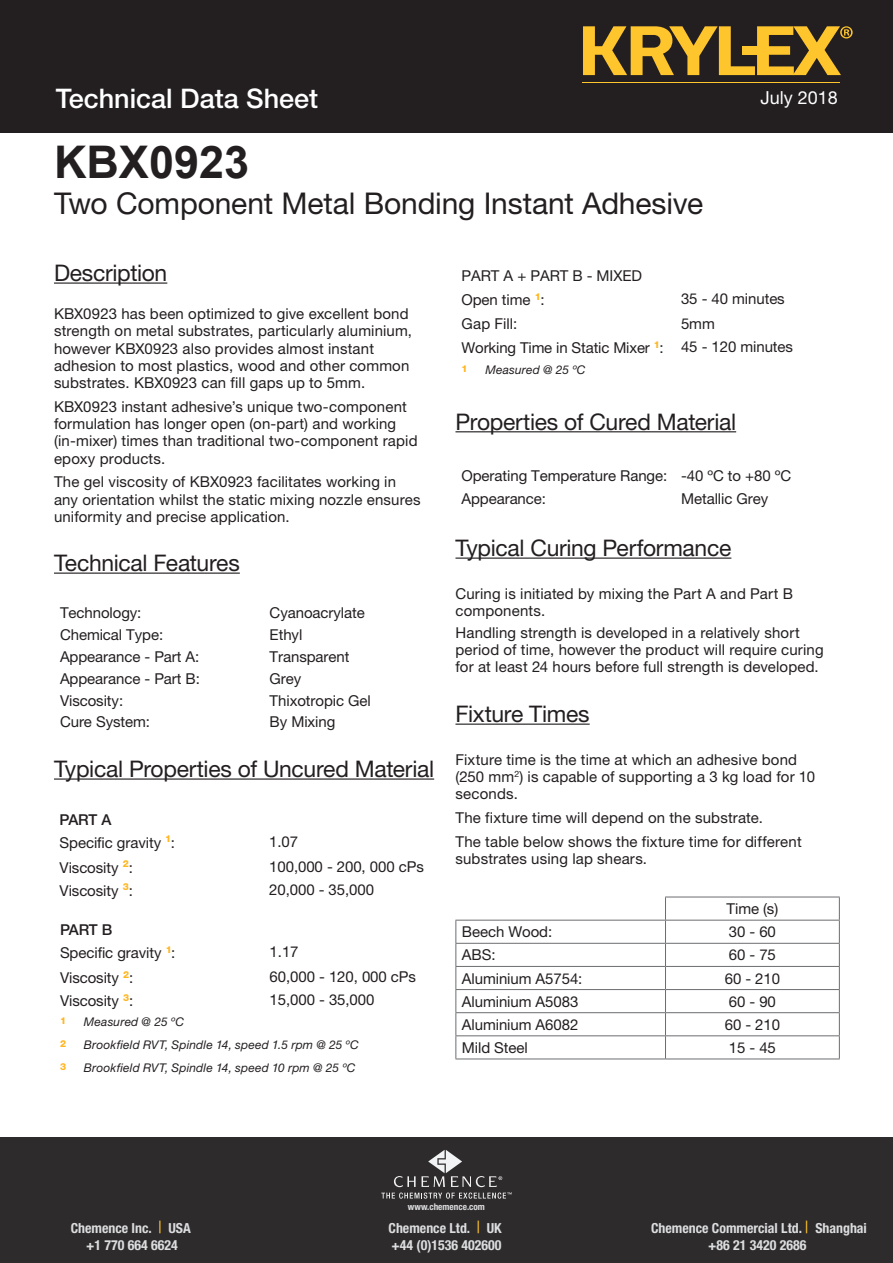
<style>
.page{position:relative;width:893px;height:1263px;background:#fff}
.page>*{position:absolute;margin:0;border:0;box-sizing:border-box;transform-origin:0 0}
.t1{font:700 45px "Arial";color:#231f20}
.t2{font:30px "Helvetica Neue LT Pro";letter-spacing:-.005em;color:#231f20}
.t3{font:500 27px "Helvetica Neue LT Pro";color:#fff}
.Column{font:22.8px "Helvetica Neue LT Pro";letter-spacing:-.015em;color:#231f20}
.t4{font:18px "Helvetica Neue LT Pro";color:#fff}
.Column-2{font:15px/17.2px "Helvetica Neue LT Pro";letter-spacing:.005em;color:#231f20}
.Column-3{font:500 15px "Helvetica Neue LT Pro";letter-spacing:-.025em;color:#231f20}
.t5{font:700 condensed 13.95px "Helvetica Neue LT Pro";color:#dcdddf}
.Notes{font:italic 12px "Helvetica Neue LT Pro";letter-spacing:.015em;color:#231f20}
.Column-4{font:800 9.6px "Helvetica Neue LT Pro";color:#ffb620}
.t6{font:700 condensed 9.3px "Helvetica Neue LT Pro";color:#dcdddf}
.s1{font-weight:400;font-size:16.95px;color:#ffc52d}
</style>
<div class="page">
<div style="left:0;top:0;width:893px;height:132px;background:#231f20"></div>
<svg style="left:583px;top:26px;width:270px;height:49px"></svg>
<div style="left:743px;top:46px;width:18px;height:9px;background:#ffc52d"></div>
<hr style="left:583px;top:83px;width:257px;height:1px;background:#ffc52d">
<hr style="left:54px;top:282px;width:113px;height:2px;background:#231f20">
<hr style="left:54px;top:572px;width:186px;height:2px;background:#231f20">
<hr style="left:54px;top:778px;width:380px;height:2px;background:#231f20">
<hr style="left:455px;top:431px;width:281px;height:1px;background:#231f20">
<hr style="left:455px;top:557px;width:276px;height:2px;background:#231f20">
<hr style="left:455px;top:723px;width:135px;height:2px;background:#231f20">
<hr style="left:455px;top:920px;width:210px;height:1px;background:#6c6d70">
<hr style="left:665px;top:920px;width:175px;height:1px;background:#6c6d70">
<hr style="left:455px;top:943px;width:210px;height:1px;background:#6c6d70">
<hr style="left:665px;top:943px;width:175px;height:1px;background:#6c6d70">
<hr style="left:455px;top:966px;width:210px;height:1px;background:#6c6d70">
<hr style="left:665px;top:966px;width:175px;height:1px;background:#6c6d70">
<hr style="left:455px;top:989px;width:210px;height:1px;background:#6c6d70">
<hr style="left:665px;top:989px;width:175px;height:1px;background:#6c6d70">
<hr style="left:455px;top:1012px;width:210px;height:1px;background:#6c6d70">
<hr style="left:665px;top:1012px;width:175px;height:1px;background:#6c6d70">
<hr style="left:455px;top:1035px;width:210px;height:1px;background:#6c6d70">
<svg style="left:455px;top:920px;width:1px;height:138px"></svg>
<hr style="left:665px;top:1035px;width:175px;height:1px;background:#6c6d70">
<hr style="left:455px;top:1058px;width:210px;height:1px;background:#6c6d70">
<hr style="left:665px;top:1058px;width:175px;height:1px;background:#6c6d70">
<hr style="left:665px;top:897px;width:175px;height:1px;background:#6c6d70">
<svg style="left:665px;top:897px;width:1px;height:161px"></svg>
<svg style="left:839px;top:897px;width:1px;height:161px"></svg>
<div style="left:0;top:1137px;width:893px;height:126px;background:#2e2b2c"></div>
<svg style="left:381px;top:1150px;width:131px;height:48px"></svg>
<p class="t3" style="left:56px;top:82px;width:264px">Technical Data Sheet</p>
<p class="t1" style="left:54px;top:132px;width:197px">KBX0923</p>
<p class="t2" style="left:54px;top:186px;width:651px">Two Component Metal Bonding Instant Adhesive</p>
<p class="t4" style="left:760px;top:87px;width:79px">July 2018</p>
<p class="Column" style="left:54px;top:259px;width:115px">Description</p>
<p class="Column-2" style="left:54px;top:305px;width:359px">KBX0923 has been optimized to give excellent bond strength on metal substrates, particularly aluminium, however KBX0923 also provides almost instant adhesion to most plastics, wood and other common substrates. KBX0923 can fill gaps up to 5mm.</p>
<p class="Column-2" style="left:54px;top:398px;width:365px">KBX0923 instant adhesive’s unique two-component formulation has longer open (on-part) and working (in-mixer) times than traditional two-component rapid epoxy products.</p>
<p class="Column-2" style="left:54px;top:473px;width:368px">The gel viscosity of KBX0923 facilitates working in any orientation whilst the static mixing nozzle ensures uniformity and precise application.</p>
<p class="Column" style="left:54px;top:549px;width:187px">Technical Features</p>
<p class="Column-2" style="left:60px;top:604px;width:83px">Technology:</p>
<p class="Column-2" style="left:270px;top:604px;width:97px">Cyanoacrylate</p>
<p class="Column-2" style="left:60px;top:626px;width:105px">Chemical Type:</p>
<p class="Column-2" style="left:270px;top:626px;width:34px">Ethyl</p>
<p class="Column-2" style="left:60px;top:648px;width:141px">Appearance - Part A:</p>
<p class="Column-2" style="left:270px;top:648px;width:81px">Transparent</p>
<p class="Column-2" style="left:60px;top:669px;width:141px">Appearance - Part B:</p>
<p class="Column-2" style="left:270px;top:669px;width:33px">Grey</p>
<p class="Column-2" style="left:60px;top:691px;width:65px">Viscosity:</p>
<p class="Column-2" style="left:270px;top:691px;width:103px">Thixotropic Gel</p>
<p class="Column-2" style="left:60px;top:713px;width:92px">Cure System:</p>
<p class="Column-2" style="left:270px;top:713px;width:67px">By Mixing</p>
<p class="Column" style="left:54px;top:755px;width:382px">Typical Properties of Uncured Material</p>
<p class="Column-3" style="left:60px;top:810px;width:53px">PART A</p>
<p class="Column-2" style="left:60px;top:833px;width:117px">Specific gravity <sup>1</sup>:</p>
<p class="Column-2" style="left:269px;top:832px;width:30px">1.07</p>
<p class="Column-2" style="left:60px;top:859px;width:75px">Viscosity <sup>2</sup>:</p>
<p class="Column-2" style="left:269px;top:858px;width:156px">100,000 - 200, 000 cPs</p>
<p class="Column-2" style="left:60px;top:882px;width:75px">Viscosity <sup>3</sup>:</p>
<p class="Column-2" style="left:269px;top:881px;width:106px">20,000 - 35,000</p>
<p class="Column-3" style="left:60px;top:921px;width:54px">PART B</p>
<p class="Column-2" style="left:60px;top:944px;width:117px">Specific gravity <sup>1</sup>:</p>
<p class="Column-2" style="left:270px;top:943px;width:30px">1.17</p>
<p class="Column-2" style="left:60px;top:969px;width:75px">Viscosity <sup>2</sup>:</p>
<p class="Column-2" style="left:270px;top:968px;width:148px">60,000 - 120, 000 cPs</p>
<p class="Column-2" style="left:60px;top:992px;width:75px">Viscosity <sup>3</sup>:</p>
<p class="Column-2" style="left:270px;top:991px;width:106px">15,000 - 35,000</p>
<p class="Column-4" style="left:60px;top:1014px;width:8px">1</p>
<p class="Notes" style="left:84px;top:1014px;width:102px">Measured @ 25 ºC</p>
<p class="Column-4" style="left:60px;top:1037px;width:8px">2</p>
<p class="Notes" style="left:84px;top:1037px;width:276px">Brookfield RVT, Spindle 14, speed 1.5 rpm @ 25 ºC</p>
<p class="Column-4" style="left:60px;top:1060px;width:8px">3</p>
<p class="Notes" style="left:84px;top:1060px;width:273px">Brookfield RVT, Spindle 14, speed 10 rpm @ 25 ºC</p>
<p class="Column-2" style="left:461px;top:267px;width:182px">PART A + PART B - MIXED</p>
<p class="Column-2" style="left:461px;top:291px;width:85px">Open time <sup>1</sup>:</p>
<p class="Column-2" style="left:681px;top:290px;width:105px">35 - 40 minutes</p>
<p class="Column-2" style="left:461px;top:315px;width:57px">Gap Fill:</p>
<p class="Column-2" style="left:681px;top:315px;width:35px">5mm</p>
<p class="Column-2" style="left:461px;top:339px;width:204px">Working Time in Static Mixer <sup>1</sup>:</p>
<p class="Column-2" style="left:681px;top:338px;width:114px">45 - 120 minutes</p>
<p class="Column-4" style="left:461px;top:363px;width:8px">1</p>
<p class="Notes" style="left:485px;top:363px;width:102px">Measured @ 25 ºC</p>
<p class="Column" style="left:455px;top:408px;width:282px">Properties of Cured Material</p>
<p class="Column-2" style="left:461px;top:466px;width:207px">Operating Temperature Range:</p>
<p class="Column-2" style="left:681px;top:466px;width:112px">-40 ºC to +80 ºC</p>
<p class="Column-2" style="left:461px;top:490px;width:86px">Appearance:</p>
<p class="Column-2" style="left:681px;top:490px;width:89px">Metallic Grey</p>
<p class="Column" style="left:455px;top:534px;width:277px">Typical Curing Performance</p>
<p class="Column-2" style="left:455px;top:585px;width:339px">Curing is initiated by mixing the Part A and Part B components.</p>
<p class="Column-2" style="left:455px;top:623px;width:370px">Handling strength is developed in a relatively short period of time, however the product will require curing for at least 24 hours before full strength is developed.</p>
<p class="Column" style="left:455px;top:700px;width:136px">Fixture Times</p>
<p class="Column-2" style="left:455px;top:751px;width:361px">Fixture time is the time at which an adhesive bond (250 mm<sup>2</sup>) is capable of supporting a 3 kg load for 10 seconds.</p>
<p class="Column-2" style="left:455px;top:809px;width:309px">The fixture time will depend on the substrate.</p>
<p class="Column-2" style="left:455px;top:833px;width:348px">The table below shows the fixture time for different substrates using lap shears.</p>
<p class="Column-2" style="left:727px;top:900px;width:53px">Time (s)</p>
<p class="Column-2" style="left:462px;top:923px;width:92px">Beech Wood:</p>
<p class="Column-2" style="left:729px;top:923px;width:49px">30 - 60</p>
<p class="Column-2" style="left:462px;top:946px;width:35px">ABS:</p>
<p class="Column-2" style="left:729px;top:946px;width:49px">60 - 75</p>
<p class="Column-2" style="left:462px;top:969px;width:122px">Aluminium A5754:</p>
<p class="Column-2" style="left:725px;top:969px;width:57px">60 - 210</p>
<p class="Column-2" style="left:462px;top:992px;width:118px">Aluminium A5083</p>
<p class="Column-2" style="left:729px;top:992px;width:49px">60 - 90</p>
<p class="Column-2" style="left:462px;top:1016px;width:118px">Aluminium A6082</p>
<p class="Column-2" style="left:725px;top:1016px;width:57px">60 - 210</p>
<p class="Column-2" style="left:462px;top:1039px;width:67px">Mild Steel</p>
<p class="Column-2" style="left:729px;top:1039px;width:49px">15 - 45</p>
<p class="t6" style="left:408px;top:1200px;width:79px">www.chemence.com</p>
<p class="t5" style="left:71px;top:1219px;width:122px">Chemence Inc. <span class="s1">|</span> USA</p>
<p class="t5" style="left:389px;top:1219px;width:115px">Chemence Ltd. <span class="s1">|</span> UK</p>
<p class="t5" style="left:651px;top:1219px;width:217px">Chemence Commercial Ltd. <span class="s1">|</span> Shanghai</p>
<p class="t5" style="left:86px;top:1236px;width:93px">+1 770 664 6624</p>
<p class="t5" style="left:392px;top:1236px;width:111px">+44 (0)1536 402600</p>
<p class="t5" style="left:708px;top:1236px;width:100px">+86 21 3420 2686</p>
</div>
